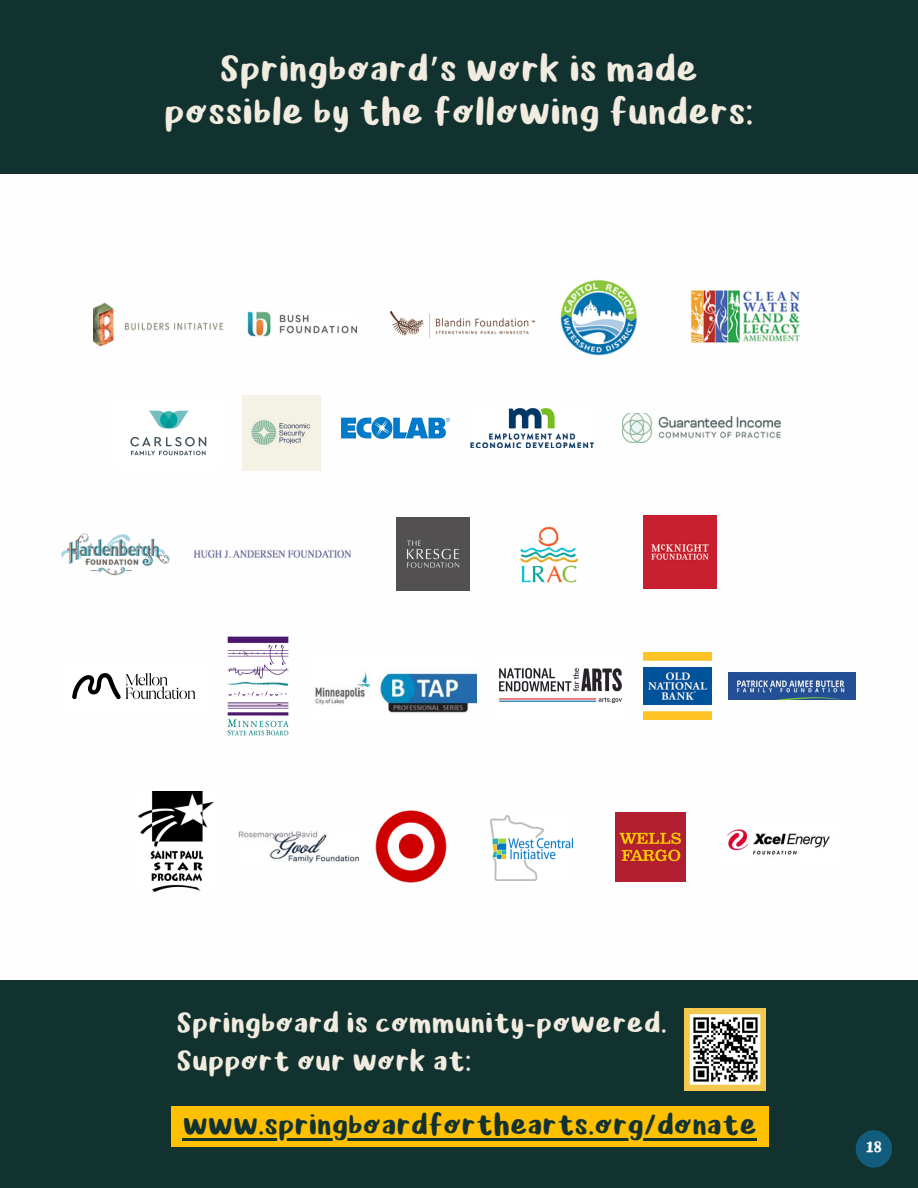
<style>
.page{position:relative;width:918px;height:1188px;background:#123230}
.page>*{position:absolute;margin:0;border:0;box-sizing:border-box;transform-origin:0 0}
.t1{font:36px/42.8px "Springboard";color:#f1ecdf;text-align:center}
.t2{font:28.65px "Springboard";color:#123230}
.t3{font:28.05px "Springboard";color:#f1ecdf}
.t4{font:13.5px "Springboard";color:#fff}
.s1{font-family:"Noto Sans Gurmukhi"}
</style>
<div class="page">
<div style="left:0;top:164px;width:917px;height:815px;background:#fefefe"></div>
<img style="left:248px;top:312px;width:109px;height:24px">
<img style="left:691px;top:290px;width:110px;height:53px">
<img style="left:391px;top:311px;width:143px;height:26px">
<img style="left:93px;top:302px;width:131px;height:44px">
<img style="left:561px;top:279px;width:76px;height:77px">
<img style="left:520px;top:526px;width:58px;height:56px">
<img style="left:193px;top:550px;width:158px;height:8px">
<img style="left:644px;top:516px;width:72px;height:72px">
<img style="left:397px;top:518px;width:72px;height:72px">
<img style="left:61px;top:533px;width:108px;height:43px">
<img style="left:72px;top:673px;width:124px;height:27px">
<img style="left:227px;top:636px;width:62px;height:100px">
<img style="left:499px;top:668px;width:123px;height:35px">
<img style="left:729px;top:672px;width:127px;height:27px">
<img style="left:644px;top:652px;width:67px;height:68px">
<img style="left:315px;top:671px;width:161px;height:42px">
<img style="left:471px;top:409px;width:123px;height:39px">
<img style="left:341px;top:417px;width:109px;height:22px">
<img style="left:243px;top:395px;width:77px;height:75px">
<img style="left:622px;top:414px;width:158px;height:28px">
<img style="left:130px;top:410px;width:77px;height:46px">
<img style="left:238px;top:831px;width:123px;height:32px">
<img style="left:375px;top:810px;width:72px;height:73px">
<img style="left:727px;top:829px;width:103px;height:26px">
<img style="left:616px;top:812px;width:70px;height:70px">
<img style="left:491px;top:815px;width:81px;height:65px">
<img style="left:138px;top:792px;width:75px;height:100px">
<svg style="left:684px;top:1009px;width:82px;height:81px;background:#ada283"></svg>
<div style="left:856px;top:1130px;width:36px;height:38px;background:#125c7d;border-radius:50%"></div>
<div style="left:0;top:0;width:918px;height:173px;background:#123230"></div>
<div style="left:171px;top:1106px;width:597px;height:41px;background:#ffc001"></div>
<hr style="left:183px;top:1138px;width:574px;height:2px;background:#123230">
<p class="t1" style="left:164px;top:49px;width:591px">Springboard<span class="s1">’</span>s work is made possible by the following funders:</p>
<p class="t3" style="left:177px;top:1009px;width:492px">Springboard is community-powered.</p>
<p class="t3" style="left:177px;top:1048px;width:296px">Support our work at:</p>
<p class="t2" style="left:183px;top:1111px;width:576px">www.springboardforthearts.org/donate</p>
<p class="t4" style="left:866px;top:1141px;width:18px">18</p>
</div>
